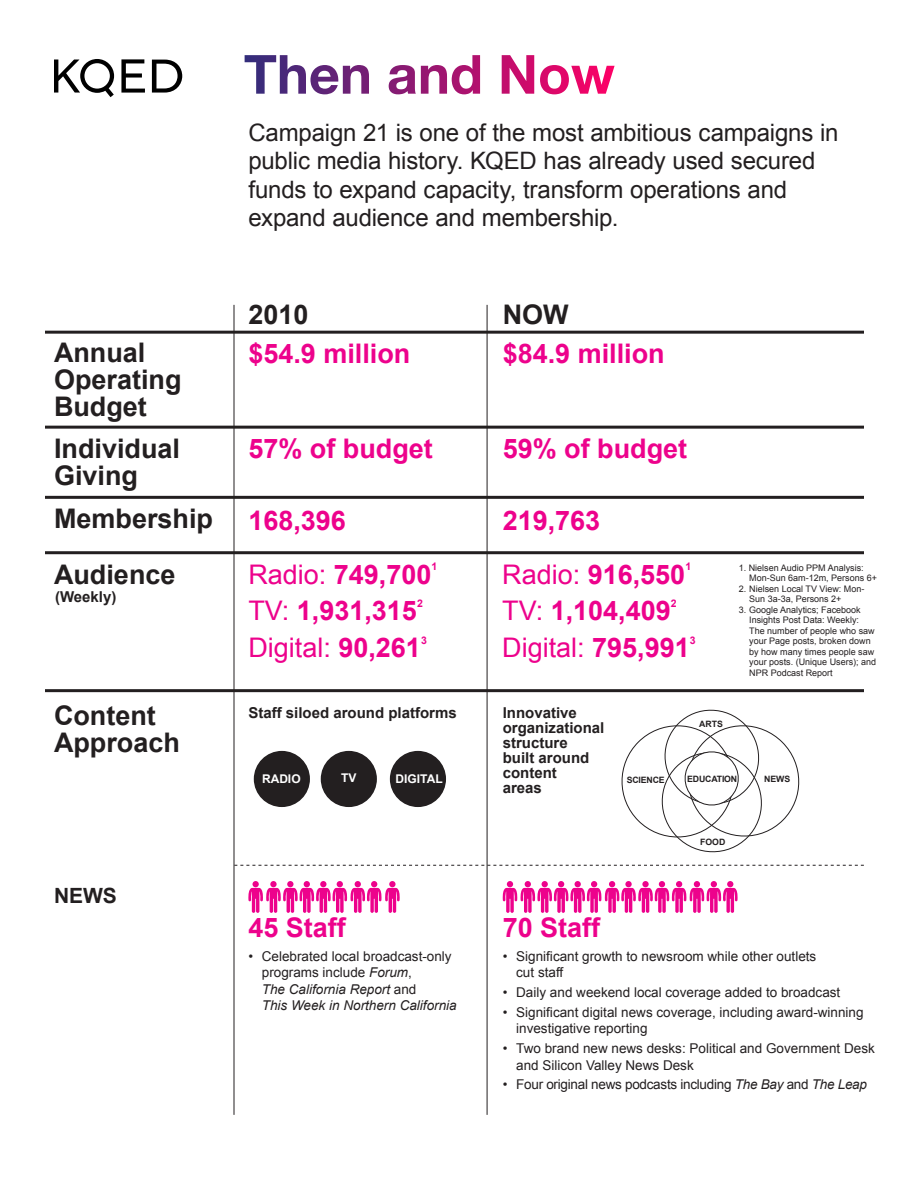
<style>
.page{position:relative;width:918px;height:1188px;background:#fff}
.page>*{position:absolute;margin:0;border:0;box-sizing:border-box;transform-origin:0 0}
.t1{font:700 27px "Arial";color:#ed028c}
.t2{font:700 27px/27px "Arial";color:#231f20}
.t3{font:27px "Arial";color:#ed028c}
.t4{font:24px/28.5px "Arial";letter-spacing:-.005em;color:#231f20}
.t5{font:700 21px "Arial";color:#231f20}
.t6{font:700 15px/15px "Arial";color:#231f20}
.t7{font:13.5px/16.5px "Arial";color:#231f20}
.t8{font:italic 13.5px/16.5px "Arial";color:#231f20}
.t9{font:13.5px "Arial";letter-spacing:-.02em;color:#231f20}
.t10{font:700 12px "Arial";color:#fff}
.t11{font:700 10.5px "Arial";color:#ed028c}
.t12{font:9px/10.5px "Arial";color:#231f20}
.t13{font:700 8.7px "Arial";letter-spacing:-.02em;color:#231f20}
.s1{font-weight:400}
.s2{font-weight:700}
.s3{font-style:normal}
.s4{font-style:italic}
</style>
<div class="page">
<svg style="left:245px;top:55px;width:324px;height:39px"></svg>
<hr style="left:45px;top:689px;width:819px;height:3px;background:#231f20">
<hr style="left:45px;top:496px;width:819px;height:3px;background:#231f20">
<hr style="left:45px;top:551px;width:819px;height:3px;background:#231f20">
<hr style="left:45px;top:331px;width:819px;height:3px;background:#231f20">
<hr style="left:45px;top:426px;width:819px;height:3px;background:#231f20">
<svg style="left:235px;top:865px;width:629px;height:1px"></svg>
<svg style="left:502px;top:881px;width:236px;height:32px"></svg>
<svg style="left:248px;top:881px;width:152px;height:32px"></svg>
<hr style="left:234px;top:305px;width:1px;height:810px;background:#231f20">
<hr style="left:487px;top:305px;width:1px;height:810px;background:#231f20">
<div style="left:254px;top:751px;width:56px;height:56px;background:#231f20;border-radius:50%"></div>
<div style="left:321px;top:751px;width:56px;height:56px;background:#231f20;border-radius:50%"></div>
<div style="left:390px;top:751px;width:56px;height:56px;background:#231f20;border-radius:50%"></div>
<svg style="left:621px;top:709px;width:179px;height:144px"></svg>
<svg style="left:121px;top:59px;width:24px;height:34px"></svg>
<svg style="left:54px;top:59px;width:60px;height:38px"></svg>
<svg style="left:152px;top:60px;width:30px;height:33px"></svg>
<p class="t2" style="left:54px;top:339px;width:129px">Annual<br>Operating<br>Budget</p>
<p class="t2" style="left:54px;top:436px;width:128px">Individual<br>Giving</p>
<p class="t2" style="left:54px;top:506px;width:161px">Membership</p>
<p class="t2" style="left:54px;top:561px;width:123px">Audience</p>
<p class="t6" style="left:55px;top:590px;width:63px">(Weekly)</p>
<p class="t2" style="left:54px;top:703px;width:128px">Content<br>Approach</p>
<p class="t5" style="left:54px;top:882px;width:65px">NEWS</p>
<p class="t4" style="left:248px;top:118px;width:592px">Campaign 21 is one of the most ambitious campaigns in public media history. KQED has already used secured funds to expand capacity, transform operations and expand audience and membership.</p>
<p class="t2" style="left:248px;top:302px;width:62px">2010</p>
<p class="t2" style="left:503px;top:302px;width:67px">NOW</p>
<p class="t1" style="left:248px;top:336px;width:164px">$54.9 million</p>
<p class="t1" style="left:503px;top:336px;width:164px">$84.9 million</p>
<p class="t1" style="left:248px;top:431px;width:186px">57% of budget</p>
<p class="t1" style="left:503px;top:431px;width:186px">59% of budget</p>
<p class="t1" style="left:248px;top:502px;width:99px">168,396</p>
<p class="t1" style="left:248px;top:556px;width:185px"><span class="s1">Radio:</span> 749,700</p>
<p class="t11" style="left:432px;top:559px;width:7px">1</p>
<p class="t1" style="left:248px;top:593px;width:170px"><span class="s1">TV:</span> 1,931,315</p>
<p class="t11" style="left:417px;top:596px;width:7px">2</p>
<p class="t3" style="left:248px;top:630px;width:174px">Digital: <span class="s2">90,261</span></p>
<p class="t11" style="left:421px;top:633px;width:7px">3</p>
<p class="t1" style="left:503px;top:502px;width:99px">219,763</p>
<p class="t1" style="left:502px;top:556px;width:185px"><span class="s1">Radio:</span> 916,550</p>
<p class="t11" style="left:685px;top:559px;width:7px">1</p>
<p class="t1" style="left:502px;top:593px;width:170px"><span class="s1">TV:</span> 1,104,409</p>
<p class="t11" style="left:671px;top:596px;width:7px">2</p>
<p class="t3" style="left:502px;top:630px;width:189px">Digital: <span class="s2">795,991</span></p>
<p class="t11" style="left:690px;top:633px;width:7px">3</p>
<p class="t12" style="left:749px;top:562px;width:129px;text-indent:-10px">1. Nielsen Audio PPM Analysis:<br>Mon-Sun 6am-12m, Persons 6+</p>
<p class="t12" style="left:749px;top:583px;width:117px;text-indent:-10px">2. Nielsen Local TV View: Mon-<br>Sun 3a-3a, Persons 2+</p>
<p class="t12" style="left:749px;top:604px;width:129px;text-indent:-10px">3. Google Analytics; Facebook<br>Insights Post Data: Weekly:<br>The number of people who saw your Page posts, broken down by how many times people saw your posts. (Unique Users); and<br>NPR Podcast Report</p>
<p class="t6" style="left:248px;top:705px;width:210px">Staff siloed around platforms</p>
<p class="t6" style="left:503px;top:705px;width:103px">Innovative organizational structure<br>built around content<br>areas</p>
<p class="t10" style="left:262px;top:770px;width:40px">RADIO</p>
<p class="t10" style="left:341px;top:770px;width:17px">TV</p>
<p class="t10" style="left:396px;top:770px;width:49px">DIGITAL</p>
<p class="t13" style="left:699px;top:718px;width:25px">ARTS</p>
<p class="t13" style="left:627px;top:774px;width:39px">SCIENCE</p>
<p class="t13" style="left:687px;top:773px;width:51px">EDUCATION</p>
<p class="t13" style="left:764px;top:773px;width:28px">NEWS</p>
<p class="t13" style="left:700px;top:836px;width:27px">FOOD</p>
<p class="t1" style="left:248px;top:910px;width:99px">45 Staff</p>
<p class="t1" style="left:503px;top:910px;width:99px">70 Staff</p>
<p class="t8" style="left:262px;top:948px;width:196px;text-indent:-14px"><span class="s3">• Celebrated local broadcast-only programs include</span> Forum<span class="s3">,<br></span>The California Report <span class="s3">and<br></span>This Week in Northern California</p>
<p class="t7" style="left:516px;top:948px;width:302px;text-indent:-14px">• Significant growth to newsroom while other outlets cut staff</p>
<p class="t7" style="left:503px;top:984px;width:339px">• Daily and weekend local coverage added to broadcast</p>
<p class="t7" style="left:516px;top:1004px;width:349px;text-indent:-14px">• Significant digital news coverage, including award-winning investigative reporting</p>
<p class="t7" style="left:516px;top:1040px;width:360px;text-indent:-14px">• Two brand new news desks: Political and Government Desk and Silicon Valley News Desk</p>
<p class="t9" style="left:503px;top:1076px;width:366px">• Four original news podcasts including <span class="s4">The Bay</span> and <span class="s4">The Leap</span></p>
</div>
